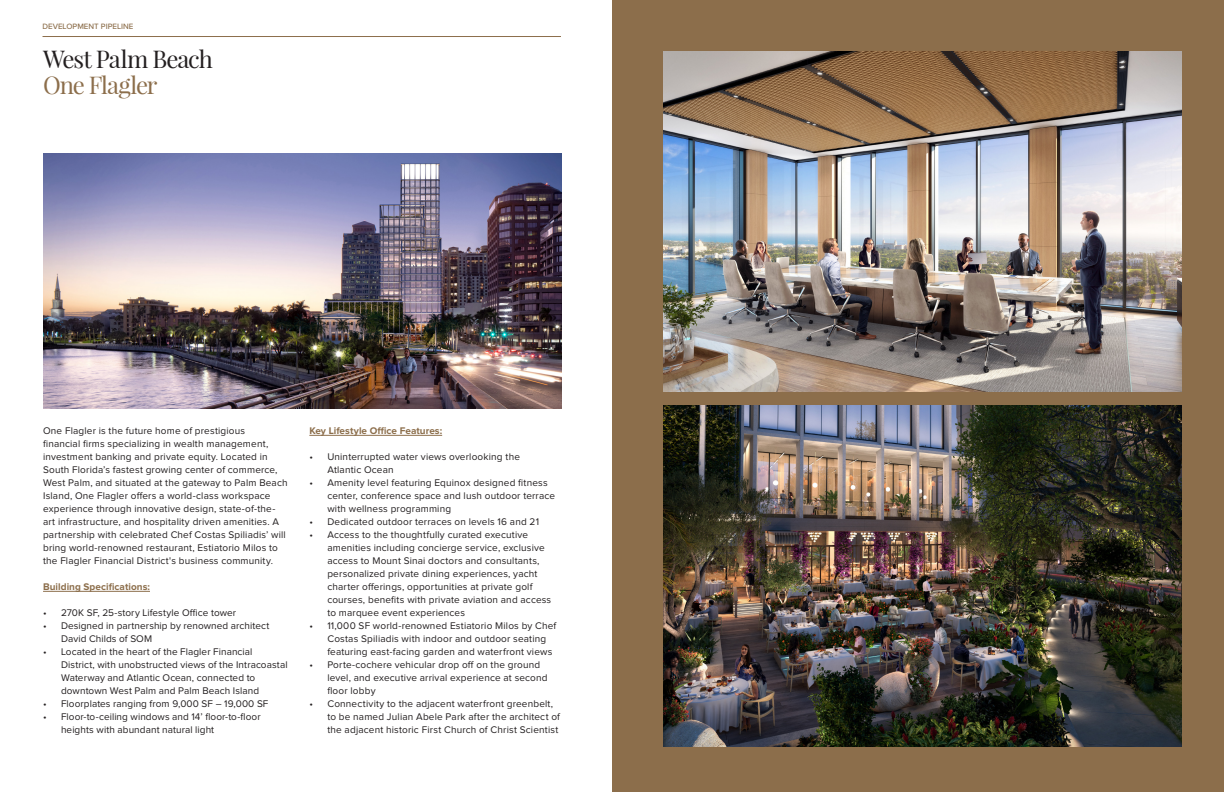
<style>
.page{position:relative;width:1224px;height:792px;background:#fff}
.page>*{position:absolute;margin:0;border:0;box-sizing:border-box;transform-origin:0 0}
.t1{font:24px "Playfair Display";letter-spacing:-.04em;color:#231f20}
.t2{font:24px "Playfair Display";letter-spacing:-.05em;color:#8c6e4b}
.Body-10pt{font:10px/13px "Proxima Nova";letter-spacing:.015em;color:#231f20}
.Body-Subhead-10pt{font:700 10px "Proxima Nova";letter-spacing:.005em;color:#8c6e4b}
.t3{font:500 8px "Proxima Nova";color:#8c6e4b}
</style>
<div class="page">
<hr style="left:43px;top:36px;width:518px;height:1px;background:#8c6e4b">
<div style="left:612px;top:0;width:612px;height:792px;background:#8c6e4b"></div>
<img style="left:663px;top:406px;width:518px;height:341px">
<img style="left:663px;top:51px;width:518px;height:341px">
<img style="left:43px;top:154px;width:519px;height:255px">
<hr style="left:43px;top:591px;width:107px;height:1px;background:#8c6e4b">
<hr style="left:309px;top:435px;width:133px;height:1px;background:#8c6e4b">
<p class="t3" style="left:43px;top:20px;width:92px">DEVELOPMENT PIPELINE</p>
<p class="t1" style="left:43px;top:44px;width:171px">West Palm Beach</p>
<p class="t2" style="left:43px;top:70px;width:116px">One Flagler</p>
<p class="Body-10pt" style="left:43px;top:425px;width:246px">One Flagler is the future home of prestigious<br>financial firms specializing in wealth management, investment banking and private equity. Located in South Florida’s fastest growing center of commerce, West Palm, and situated at the gateway to Palm Beach Island, One Flagler offers a world-class workspace experience through innovative design, state-of-the&shy;art infrastructure, and hospitality driven amenities. A partnership with celebrated Chef Costas Spiliadis’ will bring world-renowned restaurant, Estiatorio Milos to the Flagler Financial District's business community.</p>
<p class="Body-Subhead-10pt" style="left:43px;top:582px;width:108px">Building Specifications:</p>
<p class="Body-10pt" style="left:43px;top:607px;width:195px">• 270K SF, 25-story Lifestyle Office tower</p>
<p class="Body-10pt" style="left:61px;top:620px;width:210px;text-indent:-18px">• Designed in partnership by renowned architect<br>David Childs of SOM</p>
<p class="Body-10pt" style="left:61px;top:646px;width:228px;text-indent:-18px">• Located in the heart of the Flagler Financial District, with unobstructed views of the Intracoastal Waterway and Atlantic Ocean, connected to downtown West Palm and Palm Beach Island</p>
<p class="Body-10pt" style="left:43px;top:698px;width:227px">• Floorplates ranging from 9,000 SF – 19,000 SF</p>
<p class="Body-10pt" style="left:61px;top:711px;width:201px;text-indent:-18px">• Floor-to-ceiling windows and 14’ floor-to-floor heights with abundant natural light</p>
<p class="Body-Subhead-10pt" style="left:309px;top:426px;width:134px">Key Lifestyle Office Features:</p>
<p class="Body-10pt" style="left:327px;top:451px;width:194px;text-indent:-18px">• Uninterrupted water views overlooking the<br>Atlantic Ocean</p>
<p class="Body-10pt" style="left:327px;top:477px;width:229px;text-indent:-18px">• Amenity level featuring Equinox designed fitness center, conference space and lush outdoor terrace with wellness programming</p>
<p class="Body-10pt" style="left:309px;top:516px;width:231px">• Dedicated outdoor terraces on levels 16 and 21</p>
<p class="Body-10pt" style="left:327px;top:529px;width:225px;text-indent:-18px">• Access to the thoughtfully curated executive amenities including concierge service, exclusive access to Mount Sinai doctors and consultants, personalized private dining experiences, yacht charter offerings, opportunities at private golf courses, benefits with private aviation and access to marquee event experiences</p>
<p class="Body-10pt" style="left:327px;top:620px;width:231px;text-indent:-18px">• 11,000 SF world-renowned Estiatorio Milos by Chef<br>Costas Spiliadis with indoor and outdoor seating featuring east-facing garden and waterfront views</p>
<p class="Body-10pt" style="left:327px;top:659px;width:222px;text-indent:-18px">• Porte-cochere vehicular drop off on the ground level, and executive arrival experience at second floor lobby</p>
<p class="Body-10pt" style="left:327px;top:698px;width:234px;text-indent:-18px">• Connectivity to the adjacent waterfront greenbelt, to be named Julian Abele Park after the architect of the adjacent historic First Church of Christ Scientist</p>
</div>
